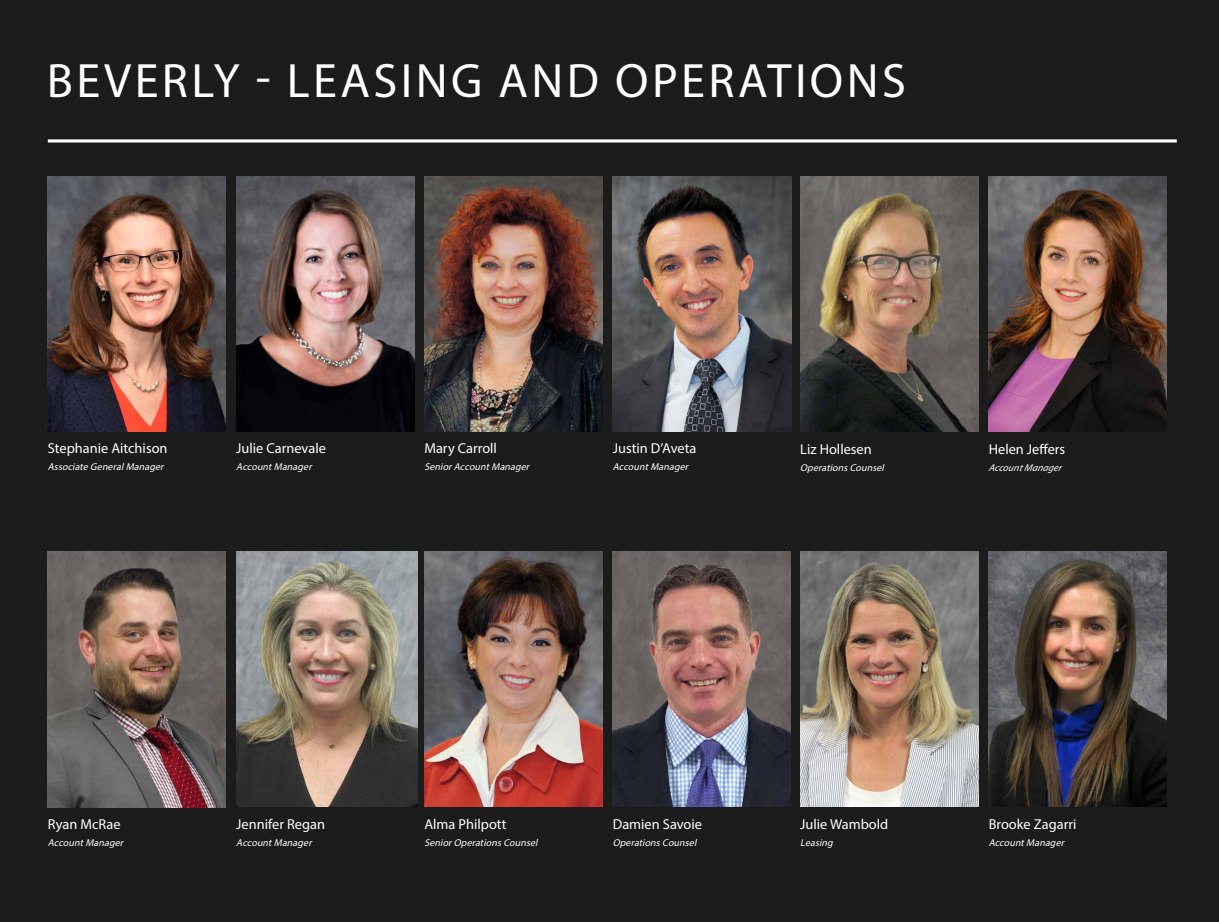
<style>
.page{position:relative;width:1219px;height:922px;background:#1c1c1c}
.page>*{position:absolute;margin:0;border:0;box-sizing:border-box;transform-origin:0 0}
.t1{font:48.5px "Myriad Pro";letter-spacing:.07em;color:#fff}
.t2{font:14.38px "Myriad Pro";color:#fff}
.t3{font:italic 10px "Myriad Pro";color:#fff}
.t4{font:italic 10px "Myriad Pro";color:#fff}
</style>
<div class="page">
<svg style="left:48px;top:139px;width:1129px;height:4px;background:#cdcdcd"></svg>
<img style="left:236px;top:176px;width:178px;height:256px">
<img style="left:48px;top:176px;width:178px;height:256px">
<img style="left:989px;top:176px;width:178px;height:256px">
<img style="left:989px;top:551px;width:178px;height:256px">
<img style="left:48px;top:551px;width:178px;height:256px">
<img style="left:613px;top:551px;width:178px;height:255px">
<img style="left:800px;top:176px;width:178px;height:256px">
<img style="left:236px;top:551px;width:181px;height:256px">
<img style="left:800px;top:551px;width:178px;height:256px">
<img style="left:424px;top:176px;width:178px;height:256px">
<img style="left:613px;top:176px;width:178px;height:256px">
<img style="left:424px;top:551px;width:178px;height:256px">
<h1 class="t1" style="left:47px;top:50px;width:860px">BEVERLY - LEASING AND OPERATIONS</h1>
<h2 class="t2" style="left:48px;top:439px;width:121px">Stephanie Aitchison</h2>
<p class="t3" style="left:48px;top:460px;width:120px">Associate GeneralManager</p>
<h2 class="t2" style="left:236px;top:439px;width:91px">Julie Carnevale</h2>
<p class="t3" style="left:236px;top:460px;width:79px">AccountManager</p>
<h2 class="t2" style="left:424px;top:439px;width:74px">Mary Carroll</h2>
<p class="t3" style="left:424px;top:460px;width:109px">SeniorAccountManager</p>
<h2 class="t2" style="left:613px;top:439px;width:85px">Justin D’Aveta</h2>
<p class="t3" style="left:613px;top:460px;width:79px">AccountManager</p>
<h2 class="t2" style="left:800px;top:440px;width:73px">Liz Hollesen</h2>
<p class="t3" style="left:800px;top:461px;width:88px">OperationsCounsel</p>
<h2 class="t2" style="left:989px;top:440px;width:78px">Helen Jeffers</h2>
<p class="t4" style="left:989px;top:461px;width:77px">AccountManager</p>
<h2 class="t2" style="left:48px;top:815px;width:74px">Ryan McRae</h2>
<p class="t3" style="left:48px;top:836px;width:79px">AccountManager</p>
<h2 class="t2" style="left:236px;top:815px;width:90px">Jennifer Regan</h2>
<p class="t3" style="left:236px;top:836px;width:79px">AccountManager</p>
<h2 class="t2" style="left:424px;top:815px;width:84px">Alma Philpott</h2>
<p class="t3" style="left:424px;top:836px;width:117px">SeniorOperationsCounsel</p>
<h2 class="t2" style="left:613px;top:815px;width:91px">Damien Savoie</h2>
<p class="t3" style="left:613px;top:836px;width:88px">OperationsCounsel</p>
<h2 class="t2" style="left:800px;top:815px;width:89px">Julie Wambold</h2>
<p class="t3" style="left:800px;top:836px;width:37px">Leasing</p>
<h2 class="t2" style="left:989px;top:815px;width:89px">Brooke Zagarri</h2>
<p class="t3" style="left:989px;top:836px;width:79px">AccountManager</p>
</div>
